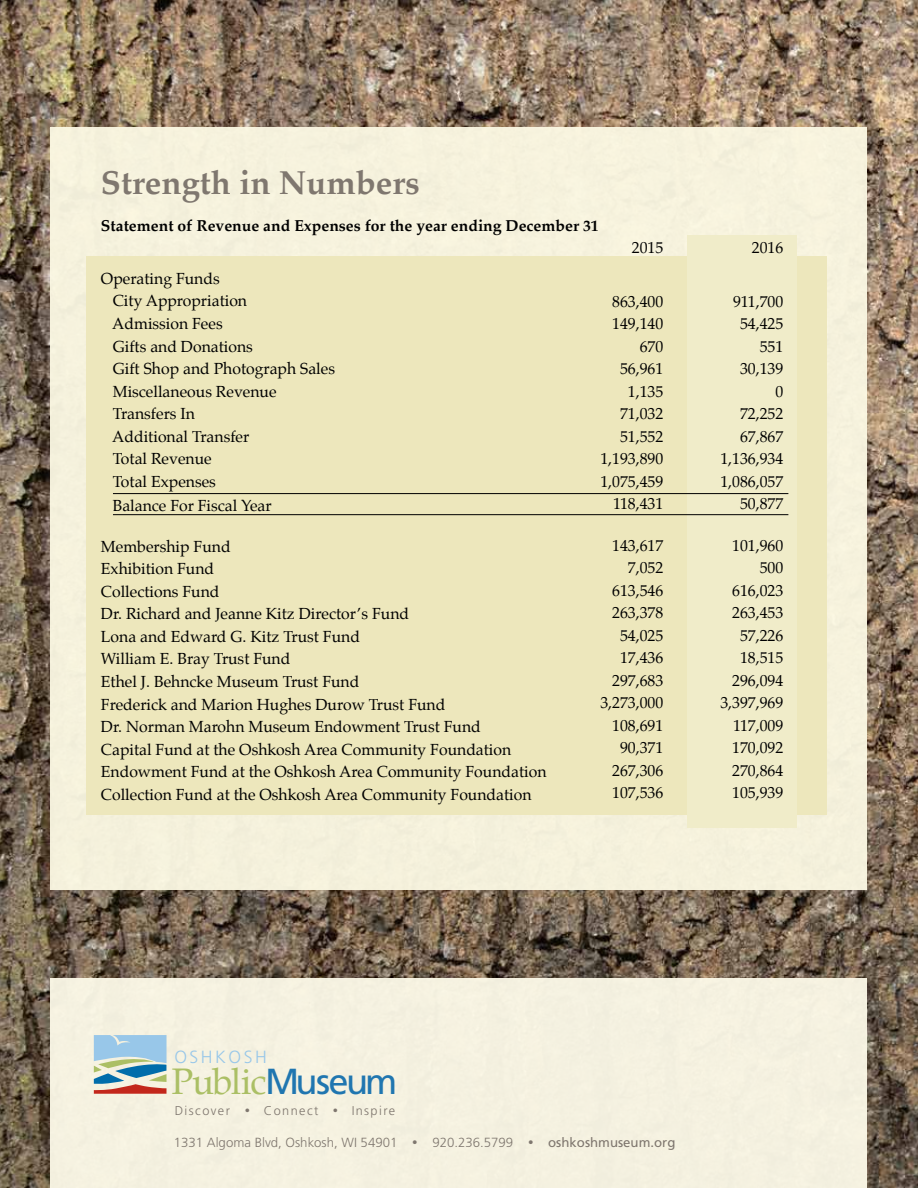
<style>
.page{position:relative;width:918px;height:1188px;background:#fff}
.page>*{position:absolute;margin:0;border:0;box-sizing:border-box;transform-origin:0 0}
.t1{font:36.15px "Palatino";letter-spacing:-.045em;color:#abbf65}
.t2{font:700 33px "Palatino";color:#7f776f}
.t3{font:300 17.7px "Frutiger";letter-spacing:.14em;color:#98c7e9}
.t4{font:15.75px/22.5px "Palatino";color:#000;text-align:right}
.t5{font:700 15.75px "Palatino";color:#000}
.t6{font:300 13.2px "Frutiger";color:#7f776f}
.t7{font:300 12.75px "Frutiger";letter-spacing:.115em;color:#7f776f}
.s1{font-family:"Frutiger";color:#2076b0}
.s2{font-size:10.5px}
.s3{font-size:10.95px}
.s4{font-weight:400}
</style>
<div class="page">
<img style="left:0;top:0;width:918px;height:1188px">
<div style="left:50px;top:127px;width:817px;height:763px;background:#f6f2dd"></div>
<div style="left:86px;top:256px;width:741px;height:559px;background:#ede7bc"></div>
<div style="left:50px;top:978px;width:817px;height:210px;background:#f5f1e0"></div>
<svg style="left:94px;top:1035px;width:73px;height:59px"></svg>
<div style="left:687px;top:236px;width:110px;height:592px;background:#f0ecc9"></div>
<hr style="left:113px;top:493px;width:675px;height:1px;background:#000">
<hr style="left:113px;top:514px;width:675px;height:1px;background:#000">
<h2 class="t2" style="left:101px;top:162px;width:320px">Strength in Numbers</h2>
<p class="t5" style="left:101px;top:216px;width:499px">Statement of Revenue and Expenses for the year ending December 31</p>
<p class="t4" style="left:112px;top:269px;width:224px;text-align:left;text-indent:-11px">Operating Funds<br>City Appropriation<br>Admission Fees<br>Gifts and Donations<br>Gift Shop and Photograph Sales<br>Miscellaneous Revenue<br>Transfers In<br>Additional Transfer<br>Total Revenue<br>Total Expenses</p>
<p class="t4" style="left:113px;top:495px;width:160px">Balance For Fiscal Year</p>
<p class="t4" style="left:101px;top:537px;width:447px;text-align:left">Membership Fund<br>Exhibition Fund<br>Collections Fund<br>Dr. Richard and Jeanne Kitz Director’s Fund<br>Lona and Edward G. Kitz Trust Fund<br>William E. Bray Trust Fund<br>Ethel J. Behncke Museum Trust Fund<br>Frederick and Marion Hughes Durow Trust Fund<br>Dr. Norman Marohn Museum Endowment Trust Fund<br>Capital Fund at the Oshkosh Area Community Foundation Endowment Fund at the Oshkosh Area Community Foundation Collection Fund at the Oshkosh Area Community Foundation</p>
<p class="t4" style="left:632px;top:237px;width:33px">2015</p>
<p class="t4" style="left:600px;top:291px;width:65px">863,400<br>149,140<br>670<br>56,961<br>1,135<br>71,032<br>51,552<br>1,193,890<br>1,075,459<br>118,431</p>
<p class="t4" style="left:600px;top:535px;width:64px">143,617<br>7,052<br>613,546<br>263,378<br>54,025<br>17,436<br>297,683<br>3,273,000<br>108,691<br>90,371<br>267,306<br>107,536</p>
<p class="t4" style="left:752px;top:237px;width:33px">2016</p>
<p class="t4" style="left:720px;top:291px;width:65px">911,700<br>54,425<br>551<br>30,139<br>0<br>72,252<br>67,867<br>1,136,934<br>1,086,057<br>50,877</p>
<p class="t4" style="left:720px;top:535px;width:65px">101,960<br>500<br>616,023<br>263,453<br>57,226<br>18,515<br>296,094<br>3,397,969<br>117,009<br>170,092<br>270,864<br>105,939</p>
<p class="t3" style="left:174px;top:1046px;width:94px">OSHKOSH</p>
<h1 class="t1" style="left:172px;top:1058px;width:227px">Public<span class="s1">Museum</span></h1>
<p class="t7" style="left:175px;top:1103px;width:222px">Discover <span class="s2">•</span> Connect <span class="s2">•</span> Inspire</p>
<p class="t6" style="left:174px;top:1135px;width:503px">1331 Algoma Blvd, Oshkosh, WI 54901 <span class="s3">•</span> 920.236.5799 <span class="s3">•</span> <span class="s4">oshkoshmuseum.org</span></p>
</div>
